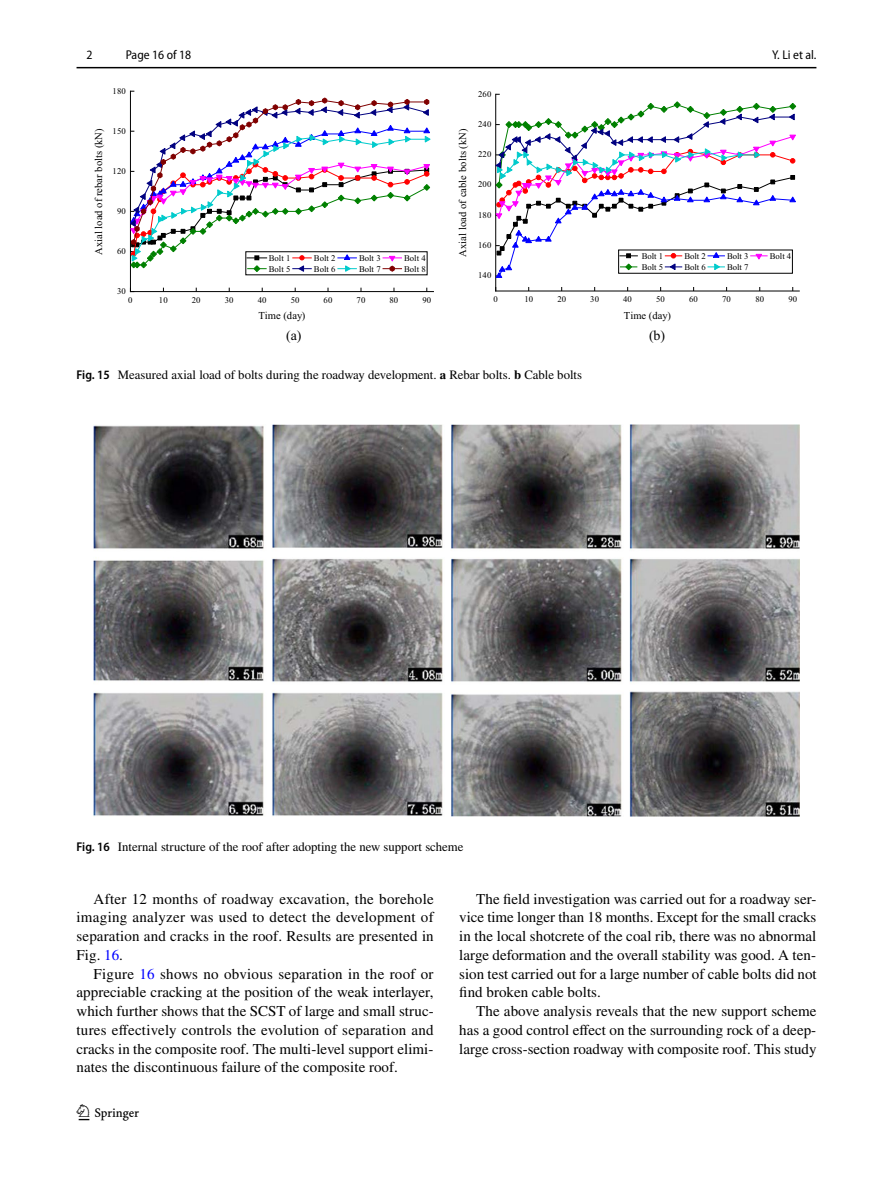
<style>
.page{position:relative;width:893px;height:1187px;background:#fff}
.page>*{position:absolute;margin:0;border:0;box-sizing:border-box;transform-origin:0 0}
.t1{font:22.5px "Springnew Regular 2";color:#000}
.t2{font:15px/18.8px "STIX";letter-spacing:.005em;color:#000;text-align:justify}
.t3{font:13.95px "Times New Roman PSMT11";color:#000}
.t4{font:12.75px "STIX";color:#000}
.t5{font:semi-condensed 12.75px "Myriad Pro";color:#000}
.t6{font:10.65px "Times New Roman PSMT12";color:#000}
.t7{font:10.5px "Times New Roman PSMT13";letter-spacing:.005em;color:#000}
.t8{font:8.7px "Times New Roman PSMT12";color:#000}
.t9{font:8.7px "Times New Roman PSMT13";color:#000}
.t10{font:8.7px "Times New Roman PSMT11";letter-spacing:.01em;color:#000}
.s1{font-family:"Myriad Pro";font-weight:600;font-stretch:semi-condensed}
.s2{font-weight:700}
.s3{color:#00f}
</style>
<div class="page">
<hr style="left:77px;top:67px;width:739px;height:1px;background:#000">
<hr style="left:130px;top:291px;width:303px;height:1px;background:#000">
<hr style="left:130px;top:91px;width:1px;height:200px;background:#000">
<svg style="left:130px;top:91px;width:301px;height:184px"></svg>
<hr style="left:496px;top:291px;width:303px;height:1px;background:#000">
<hr style="left:495px;top:94px;width:1px;height:197px;background:#000">
<svg style="left:495px;top:101px;width:301px;height:177px"></svg>
<img style="left:93px;top:424px;width:706px;height:392px">
<p class="t5" style="left:87px;top:48px;width:8px">2</p>
<p class="t5" style="left:126px;top:48px;width:67px">Page 16 of 18</p>
<p class="t5" style="left:772px;top:48px;width:46px">Y. Li et al.</p>
<p class="t10" style="left:113px;top:85px;width:15px">180</p>
<p class="t8" style="left:478px;top:88px;width:15px">260</p>
<p class="t6" style="left:91px;top:255px;width:128px;rotate:-90deg">Axial load of rebar bolts (kN)</p>
<p class="t10" style="left:113px;top:125px;width:15px">150</p>
<p class="t10" style="left:113px;top:165px;width:15px">120</p>
<p class="t10" style="left:117px;top:205px;width:10px">90</p>
<p class="t10" style="left:117px;top:245px;width:10px">60</p>
<p class="t8" style="left:269px;top:252px;width:23px">Bolt 1</p>
<p class="t8" style="left:314px;top:252px;width:23px">Bolt 2</p>
<p class="t8" style="left:359px;top:252px;width:23px">Bolt 3</p>
<p class="t8" style="left:404px;top:252px;width:23px">Bolt 4</p>
<p class="t8" style="left:269px;top:263px;width:23px">Bolt 5</p>
<p class="t8" style="left:314px;top:263px;width:23px">Bolt 6</p>
<p class="t8" style="left:359px;top:263px;width:23px">Bolt 7</p>
<p class="t8" style="left:404px;top:263px;width:23px">Bolt 8</p>
<p class="t7" style="left:456px;top:256px;width:130px;rotate:-90deg">Axial load of cable bolts (kN)</p>
<p class="t8" style="left:478px;top:118px;width:15px">240</p>
<p class="t8" style="left:478px;top:148px;width:15px">220</p>
<p class="t8" style="left:478px;top:178px;width:15px">200</p>
<p class="t8" style="left:478px;top:209px;width:15px">180</p>
<p class="t8" style="left:478px;top:239px;width:15px">160</p>
<p class="t8" style="left:478px;top:269px;width:15px">140</p>
<p class="t9" style="left:642px;top:250px;width:23px">Bolt 1</p>
<p class="t9" style="left:684px;top:250px;width:23px">Bolt 2</p>
<p class="t9" style="left:727px;top:250px;width:23px">Bolt 3</p>
<p class="t9" style="left:770px;top:250px;width:23px">Bolt 4</p>
<p class="t9" style="left:642px;top:261px;width:23px">Bolt 5</p>
<p class="t9" style="left:684px;top:261px;width:23px">Bolt 6</p>
<p class="t9" style="left:727px;top:261px;width:23px">Bolt 7</p>
<p class="t10" style="left:117px;top:285px;width:10px">30</p>
<p class="t10" style="left:128px;top:294px;width:6px">0</p>
<p class="t10" style="left:159px;top:294px;width:10px">10</p>
<p class="t10" style="left:192px;top:294px;width:10px">20</p>
<p class="t10" style="left:225px;top:294px;width:10px">30</p>
<p class="t10" style="left:258px;top:294px;width:10px">40</p>
<p class="t10" style="left:291px;top:294px;width:10px">50</p>
<p class="t10" style="left:324px;top:294px;width:10px">60</p>
<p class="t10" style="left:357px;top:294px;width:10px">70</p>
<p class="t10" style="left:389px;top:294px;width:10px">80</p>
<p class="t10" style="left:422px;top:294px;width:10px">90</p>
<p class="t8" style="left:494px;top:293px;width:6px">0</p>
<p class="t8" style="left:524px;top:293px;width:10px">10</p>
<p class="t8" style="left:557px;top:293px;width:10px">20</p>
<p class="t8" style="left:590px;top:293px;width:10px">30</p>
<p class="t8" style="left:623px;top:293px;width:10px">40</p>
<p class="t8" style="left:656px;top:293px;width:10px">50</p>
<p class="t8" style="left:689px;top:293px;width:10px">60</p>
<p class="t8" style="left:722px;top:293px;width:10px">70</p>
<p class="t8" style="left:755px;top:293px;width:10px">80</p>
<p class="t8" style="left:788px;top:293px;width:10px">90</p>
<p class="t6" style="left:258px;top:308px;width:48px">Time (day)</p>
<p class="t7" style="left:624px;top:308px;width:49px">Time (day)</p>
<p class="t3" style="left:286px;top:326px;width:17px">(a)</p>
<p class="t3" style="left:649px;top:326px;width:18px">(b)</p>
<p class="t4" style="left:77px;top:366px;width:507px"><span class="s1">Fig. 15</span> Measured axial load of bolts during the roadway development. <span class="s2">a</span> Rebar bolts. <span class="s2">b</span> Cable bolts</p>
<p class="t4" style="left:77px;top:838px;width:388px"><span class="s1">Fig. 16</span> Internal structure of the roof after adopting the new support scheme</p>
<p class="t2" style="left:77px;top:890px;width:359px;text-indent:17px">After 12 months of roadway excavation, the borehole imaging analyzer was used to detect the development of separation and cracks in the roof. Results are presented in Fig. <span class="s3">16</span>.</p>
<p class="t2" style="left:77px;top:965px;width:359px;text-indent:17px">Figure <span class="s3">16</span> shows no obvious separation in the roof or appreciable cracking at the position of the weak interlayer, which further shows that the SCST of large and small struc&shy;tures effectively controls the evolution of separation and cracks in the composite roof. The multi-level support elimi&shy;nates the discontinuous failure of the composite roof.</p>
<h1 class="t1" style="left:79px;top:1104px;width:62px">1 3</h1>
<p class="t2" style="left:459px;top:890px;width:359px;text-indent:17px">The field investigation was carried out for a roadway ser&shy;vice time longer than 18 months. Except for the small cracks in the local shotcrete of the coal rib, there was no abnormal large deformation and the overall stability was good. A ten&shy;sion test carried out for a large number of cable bolts did not find broken cable bolts.</p>
<p class="t2" style="left:459px;top:1002px;width:359px;text-indent:17px">The above analysis reveals that the new support scheme has a good control effect on the surrounding rock of a deep&shy;large cross-section roadway with composite roof. This study</p>
</div>
